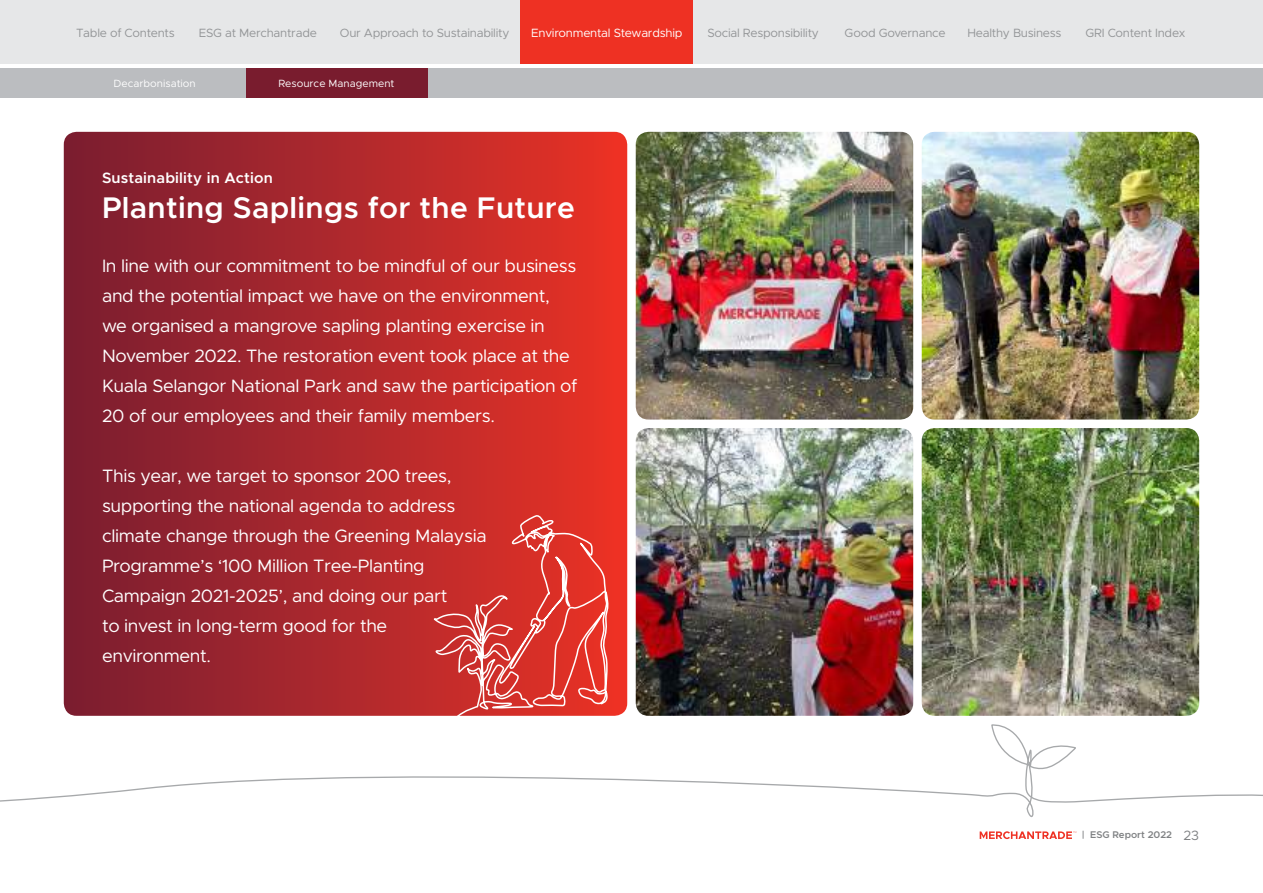
<style>
.page{position:relative;width:1263px;height:893px;background:#fff}
.page>*{position:absolute;margin:0;border:0;box-sizing:border-box;transform-origin:0 0}
.t1{font:600 30px "Metropolis";letter-spacing:.01em;color:#fff}
.t2{font:18px/30px "Metropolis";letter-spacing:-.02em;color:#fff}
.t3{font:600 15px "Metropolis";letter-spacing:.01em;color:#fff}
.t4{font:12px "Metropolis";letter-spacing:-.02em;color:#939597}
.t5{font:12px "Metropolis";letter-spacing:-.02em;color:#fff}
.t6{font:10.5px "Metropolis";color:#fff}
.t7{font:600 9.75px "Metropolis";color:#808284}
.s1{font-weight:400;font-size:13.5px}
</style>
<div class="page">
<div style="left:0;top:0;width:1263px;height:64px;background:#e6e7e8"></div>
<svg style="left:980px;top:831px;width:96px;height:8px"></svg>
<div style="left:521px;top:0;width:172px;height:64px;background:#ee3123"></div>
<div style="left:0;top:68px;width:1263px;height:30px;background:#bbbdc0"></div>
<svg style="left:64px;top:132px;width:563px;height:584px;background:#ac272c"></svg>
<img style="left:636px;top:132px;width:277px;height:288px">
<img style="left:922px;top:132px;width:277px;height:288px">
<img style="left:636px;top:428px;width:277px;height:288px">
<img style="left:922px;top:428px;width:277px;height:288px">
<svg style="left:430px;top:513px;width:179px;height:203px;background:#d8443e"></svg>
<svg style="left:1077px;top:794px;width:186px;height:9px"></svg>
<svg style="left:0;top:724px;width:1077px;height:93px"></svg>
<div style="left:246px;top:68px;width:181px;height:30px;background:#791c2e"></div>
<p class="t4" style="left:76px;top:25px;width:100px">Table of Contents</p>
<p class="t4" style="left:199px;top:25px;width:120px">ESG at Merchantrade</p>
<p class="t4" style="left:340px;top:25px;width:171px">Our Approach to Sustainability</p>
<p class="t5" style="left:531px;top:25px;width:153px">Environmental Stewardship</p>
<p class="t4" style="left:707px;top:25px;width:113px">Social Responsibility</p>
<p class="t4" style="left:845px;top:25px;width:102px">Good Governance</p>
<p class="t4" style="left:967px;top:25px;width:95px">Healthy Business</p>
<p class="t4" style="left:1085px;top:25px;width:101px">GRI Content Index</p>
<p class="t6" style="left:114px;top:77px;width:84px">Decarbonisation</p>
<p class="t6" style="left:278px;top:77px;width:118px">Resource Management</p>
<p class="t3" style="left:102px;top:169px;width:172px">Sustainability in Action</p>
<h1 class="t1" style="left:102px;top:189px;width:474px">Planting Saplings for the Future</h1>
<p class="t2" style="left:102px;top:250px;width:477px">In line with our commitment to be mindful of our business and the potential impact we have on the environment, we organised a mangrove sapling planting exercise in November 2022. The restoration event took place at the Kuala Selangor National Park and saw the participation of 20 of our employees and their family members.</p>
<p class="t2" style="left:102px;top:460px;width:386px">This year, we target to sponsor 200 trees, supporting the national agenda to address climate change through the Greening Malaysia Programme’s ‘100 Million Tree-Planting Campaign 2021-2025’, and doing our part<br>to invest in long-term good for the environment.</p>
<p class="t7" style="left:1082px;top:829px;width:119px">| ESG Report 2022 <span class="s1">23</span></p>
</div>
